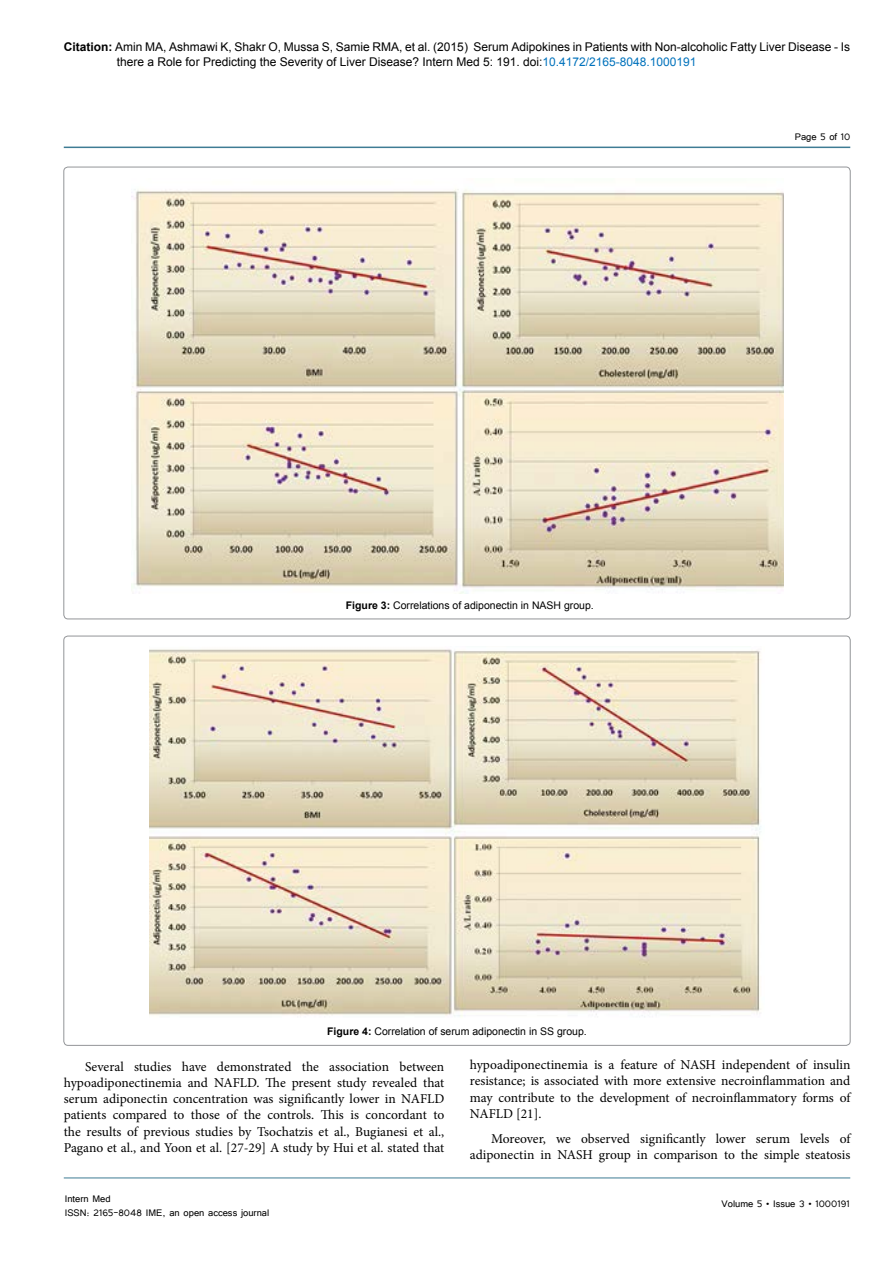
<style>
.page{position:relative;width:893px;height:1263px;background:#fff}
.page>*{position:absolute;margin:0;border:0;box-sizing:border-box;transform-origin:0 0}
.t1{font:13.5px/16.2px "Minion Pro";letter-spacing:-.005em;color:#000;text-align:justify}
.t2{font:12px/14.4px "Arial";color:#000}
.t3{font:12px/14.4px "Tunga";color:#000}
.t4{font:10.5px "Arial";color:#000}
.s1{font-weight:700}
.s2{color:#0072bc}
</style>
<div class="page">
<hr style="left:64px;top:147px;width:786px;height:1px;background:#3e7c94">
<hr style="left:64px;top:1178px;width:786px;height:1px;background:#3e7c94">
<img style="left:131px;top:189px;width:652px;height:404px">
<img style="left:150px;top:649px;width:611px;height:368px">
<p class="t2" style="left:117px;top:40px;width:735px;text-indent:-53px"><span class="s1">Citation:</span> Amin MA, Ashmawi K, Shakr O, Mussa S, Samie RMA, et al. (2015) Serum Adipokines in Patients with Non-alcoholic Fatty Liver Disease - Is there a Role for Predicting the Severity of Liver Disease? Intern Med 5: 191. doi:<span class="s2">10.4172/2165-8048.1000191</span></p>
<p class="t4" style="left:346px;top:599px;width:249px"><span class="s1">Figure 3:</span> Correlations of adiponectin in NASH group.</p>
<p class="t3" style="left:795px;top:128px;width:57px">Page 5 of 10</p>
<p class="t4" style="left:327px;top:1025px;width:261px"><span class="s1">Figure 4:</span> Correlation of serum adiponectin in SS group.</p>
<p class="t1" style="left:470px;top:1057px;width:382px">hypoadiponectinemia is a feature of NASH independent of insulin resistance; is associated with more extensive necroinflammation and may contribute to the development of necroinflammatory forms of NAFLD [21].</p>
<p class="t1" style="left:470px;top:1130px;width:382px;text-align:right">Moreover, we observed significantly lower serum levels of adiponectin in NASH group in comparison to the simple steatosis</p>
<p class="t1" style="left:64px;top:1058px;width:382px;text-indent:21px">Several studies have demonstrated the association between hypoadiponectinemia and NAFLD. The present study revealed that serum adiponectin concentration was significantly lower in NAFLD patients compared to those of the controls. This is concordant to the results of previous studies by Tsochatzis et al., Bugianesi et al., Pagano et al., and Yoon et al. [27-29] A study by Hui et al. stated that</p>
<p class="t3" style="left:65px;top:1190px;width:206px">Intern Med<br>ISSN: 2165-8048 IME, an open access journal</p>
<p class="t3" style="left:722px;top:1196px;width:130px">Volume 5 • Issue 3 • 1000191</p>
</div>
